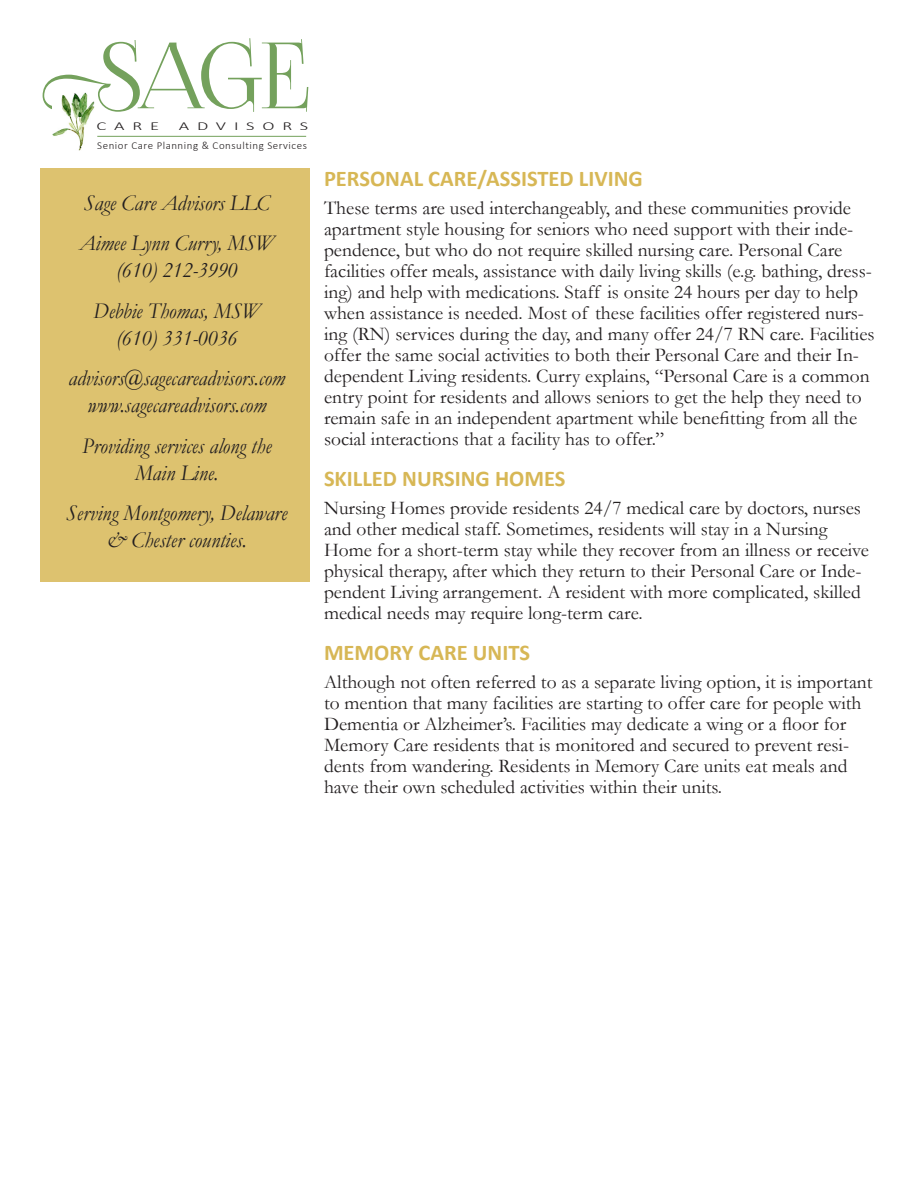
<style>
.page{position:relative;width:918px;height:1188px;background:#fff}
.page>*{position:absolute;margin:0;border:0;box-sizing:border-box;transform-origin:0 0}
.t1{font:91.35px "Foglihten No 07 calt";color:#74a15c}
.t2{font:italic 22.5px/27px "Garamond";color:#231f20;text-align:center;scale:.94 1}
.t3{font:700 22.5px "Calibri";color:#d7b755}
.t4{font:19.5px/21px "Garamond";color:#231f20}
.t5{font:300 12.15px "Calibri";letter-spacing:.42em;color:#231f20;scale:1.52 1}
.t6{font:300 10.65px "Calibri";letter-spacing:.05em;color:#231f20}
</style>
<div class="page">
<hr style="left:97px;top:136px;width:209px;height:1px;background:#74a15c">
<img style="left:53px;top:93px;width:42px;height:57px">
<div style="left:40px;top:168px;width:270px;height:414px;background:#ddc26f"></div>
<p class="t1" style="left:39px;top:23px;width:273px">SAGE</p>
<p class="t5" style="left:97px;top:118px;width:43px">CARE</p>
<p class="t5" style="left:179px;top:118px;width:86px">ADVISORS</p>
<p class="t6" style="left:97px;top:139px;width:211px">Senior Care Planning &amp; Consulting Services</p>
<p class="t2" style="left:84px;top:189px;width:199px">Sage Care Advisors LLC</p>
<p class="t2" style="left:79px;top:229px;width:209px">Aimee Lynn Curry, MSW (610) 212-3990</p>
<p class="t2" style="left:93px;top:297px;width:179px">Debbie Thomas, MSW (610) 331-0036</p>
<p class="t2" style="left:68px;top:364px;width:232px">advisors@sagecareadvisors.com www.sagecareadvisors.com</p>
<p class="t2" style="left:82px;top:432px;width:203px">Providing services along the<br>Main Line.</p>
<p class="t2" style="left:66px;top:499px;width:237px">Serving Montgomery, Delaware &amp; Chester counties.</p>
<p class="t3" style="left:324px;top:165px;width:320px">PERSONAL CARE/ASSISTED LIVING</p>
<p class="t4" style="left:324px;top:197px;width:552px">These terms are used interchangeably, and these communities provide apartment style housing for seniors who need support with their inde&shy;pendence, but who do not require skilled nursing care. Personal Care facilities offer meals, assistance with daily living skills (e.g. bathing, dress&shy;ing) and help with medications. Staff is onsite 24 hours per day to help when assistance is needed. Most of these facilities offer registered nurs&shy;ing (RN) services during the day, and many offer 24/7 RN care. Facilities offer the same social activities to both their Personal Care and their In&shy;dependent Living residents. Curry explains, “Personal Care is a common entry point for residents and allows seniors to get the help they need to remain safe in an independent apartment while benefitting from all the social interactions that a facility has to offer.”</p>
<p class="t3" style="left:324px;top:465px;width:243px">SKILLED NURSING HOMES</p>
<p class="t4" style="left:324px;top:497px;width:546px">Nursing Homes provide residents 24/7 medical care by doctors, nurses and other medical staff. Sometimes, residents will stay in a Nursing Home for a short-term stay while they recover from an illness or receive physical therapy, after which they return to their Personal Care or Inde&shy;pendent Living arrangement. A resident with more complicated, skilled medical needs may require long-term care.</p>
<p class="t3" style="left:324px;top:639px;width:207px">MEMORY CARE UNITS</p>
<p class="t4" style="left:324px;top:671px;width:550px">Although not often referred to as a separate living option, it is important to mention that many facilities are starting to offer care for people with Dementia or Alzheimer’s. Facilities may dedicate a wing or a floor for Memory Care residents that is monitored and secured to prevent resi&shy;dents from wandering. Residents in Memory Care units eat meals and have their own scheduled activities within their units.</p>
</div>
